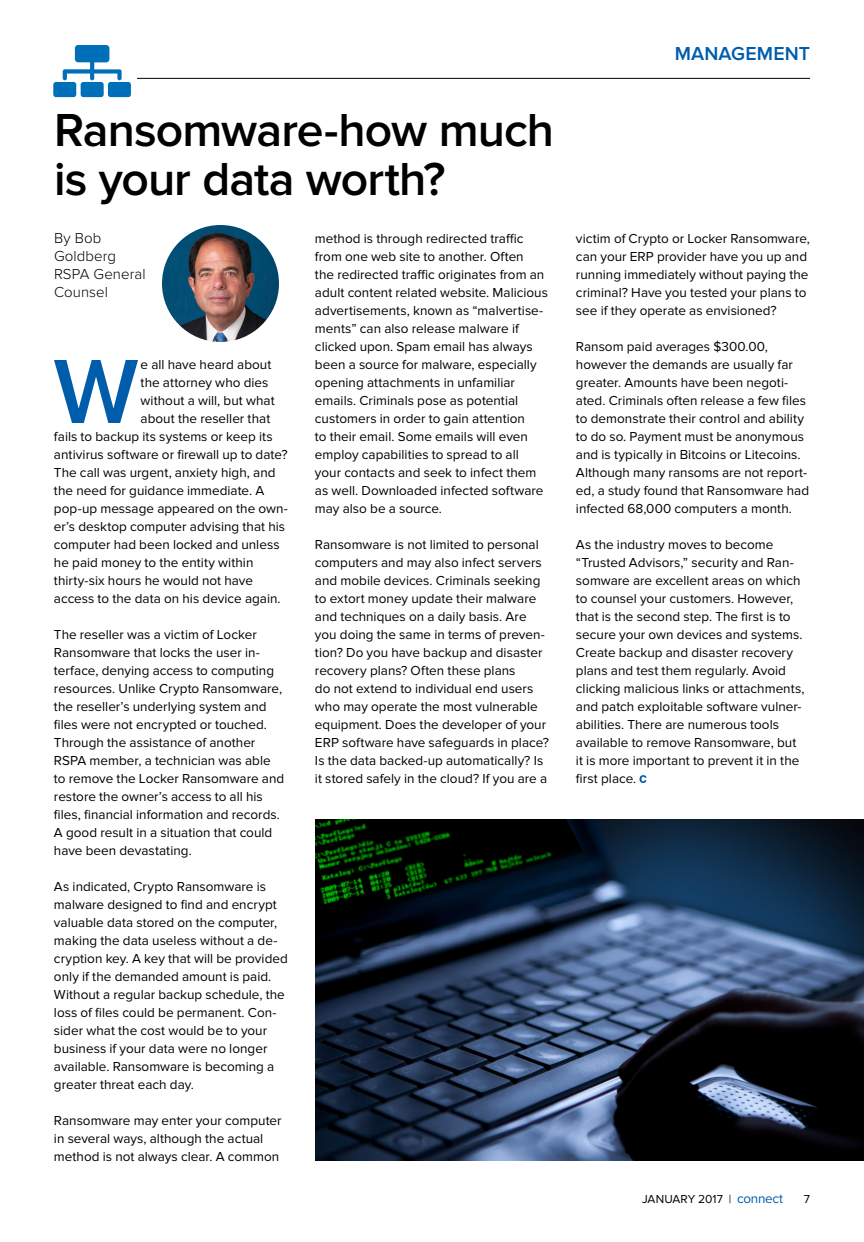
<style>
.page{position:relative;width:864px;height:1242px;background:#fff}
.page>*{position:absolute;margin:0;border:0;box-sizing:border-box;transform-origin:0 0}
.t1{font:600 94.5px "Proxima Nova";color:#005dac}
.t2{font:600 48px/49.5px "Proxima Nova";letter-spacing:-.02em;color:#000}
.t3{font:600 19.5px "Proxima Nova";letter-spacing:.005em;color:#005dac}
.t4{font:300 15px/18px "Proxima Nova";letter-spacing:.005em;color:#000}
.t5{font:13.5px/18px "Proxima Nova";color:#000}
.t6{font:12px "Proxima Nova";letter-spacing:.005em;color:#000}
.s1{font-size:13.5px;color:#005dac}
</style>
<div class="page">
<hr style="left:54px;top:78px;width:756px;height:1px;background:#000">
<svg style="left:640px;top:775px;width:6px;height:8px"></svg>
<img style="left:315px;top:819px;width:549px;height:342px">
<img style="left:162px;top:225px;width:117px;height:117px;border-radius:58px">
<div style="left:48px;top:72px;width:89px;height:11px;background:#fff"></div>
<div style="left:53px;top:82px;width:23px;height:15px;background:#006fba;border-radius:3px"></div>
<div style="left:108px;top:82px;width:23px;height:15px;background:#006fba;border-radius:3px"></div>
<div style="left:81px;top:82px;width:23px;height:15px;background:#006fba;border-radius:3px"></div>
<svg style="left:63px;top:45px;width:59px;height:35px"></svg>
<h2 class="t2" style="left:54px;top:106px;width:502px">Ransomware-how much is your data worth?</h2>
<p class="t4" style="left:54px;top:229px;width:93px">By Bob<br>Goldberg<br>RSPA General<br>Counsel</p>
<h1 class="t1" style="left:53px;top:337px;width:87px">W</h1>
<p class="t5" style="left:141px;top:356px;width:132px">e all have heard about</p>
<p class="t5" style="left:141px;top:374px;width:129px">the attorney who dies</p>
<p class="t5" style="left:141px;top:392px;width:136px">without a will, but what</p>
<p class="t5" style="left:141px;top:410px;width:131px">about the reseller that</p>
<p class="t5" style="left:54px;top:428px;width:220px">fails to backup its systems or keep its</p>
<p class="t5" style="left:54px;top:446px;width:235px">antivirus software or firewall up to date?</p>
<p class="t5" style="left:54px;top:464px;width:223px">The call was urgent, anxiety high, and</p>
<p class="t5" style="left:54px;top:482px;width:212px">the need for guidance immediate. A</p>
<p class="t5" style="left:54px;top:500px;width:235px">pop-up message appeared on the own-</p>
<p class="t5" style="left:54px;top:518px;width:233px">er’s desktop computer advising that his</p>
<p class="t5" style="left:54px;top:536px;width:227px">computer had been locked and unless</p>
<p class="t5" style="left:54px;top:554px;width:201px">he paid money to the entity within</p>
<p class="t5" style="left:54px;top:572px;width:201px">thirty-six hours he would not have</p>
<p class="t5" style="left:54px;top:590px;width:228px">access to the data on his device again.</p>
<p class="t5" style="left:54px;top:626px;width:232px">The reseller was a victim of Locker Ransomware that locks the user in&shy;terface, denying access to computing resources. Unlike Crypto Ransomware, the reseller’s underlying system and files were not encrypted or touched.<br>Through the assistance of another RSPA member, a technician was able to remove the Locker Ransomware and restore the owner’s access to all his files, financial information and records.<br>A good result in a situation that could have been devastating.</p>
<p class="t5" style="left:54px;top:878px;width:235px">As indicated, Crypto Ransomware is malware designed to find and encrypt valuable data stored on the computer, making the data useless without a de&shy;cryption key. A key that will be provided only if the demanded amount is paid.<br>Without a regular backup schedule, the loss of files could be permanent. Con&shy;sider what the cost would be to your business if your data were no longer available. Ransomware is becoming a greater threat each day.</p>
<p class="t5" style="left:54px;top:1112px;width:229px">Ransomware may enter your computer in several ways, although the actual method is not always clear. A common</p>
<p class="t5" style="left:315px;top:230px;width:234px">method is through redirected traffic from one web site to another. Often<br>the redirected traffic originates from an adult content related website. Malicious advertisements, known as “malvertise&shy;ments” can also release malware if clicked upon. Spam email has always been a source for malware, especially opening attachments in unfamiliar emails. Criminals pose as potential customers in order to gain attention<br>to their email. Some emails will even employ capabilities to spread to all your contacts and seek to infect them as well. Downloaded infected software may also be a source.</p>
<p class="t5" style="left:315px;top:535px;width:235px">Ransomware is not limited to personal computers and may also infect servers and mobile devices. Criminals seeking to extort money update their malware and techniques on a daily basis. Are you doing the same in terms of preven&shy;tion? Do you have backup and disaster recovery plans? Often these plans<br>do not extend to individual end users who may operate the most vulnerable equipment. Does the developer of your ERP software have safeguards in place?<br>Is the data backed-up automatically? Is it stored safely in the cloud? If you are a</p>
<h3 class="t3" style="left:675px;top:43px;width:137px">MANAGEMENT</h3>
<p class="t5" style="left:576px;top:229px;width:235px">victim of Crypto or Locker Ransomware, can your ERP provider have you up and running immediately without paying the criminal? Have you tested your plans to see if they operate as envisioned?</p>
<p class="t5" style="left:576px;top:337px;width:235px">Ransom paid averages $300.00, however the demands are usually far greater. Amounts have been negoti&shy;ated. Criminals often release a few files to demonstrate their control and ability to do so. Payment must be anonymous and is typically in Bitcoins or Litecoins.<br>Although many ransoms are not report&shy;ed, a study found that Ransomware had infected 68,000 computers a month.</p>
<p class="t5" style="left:576px;top:535px;width:230px">As the industry moves to become “Trusted Advisors,” security and Ran&shy;somware are excellent areas on which to counsel your customers. However, that is the second step. The first is to secure your own devices and systems.<br>Create backup and disaster recovery plans and test them regularly. Avoid clicking malicious links or attachments, and patch exploitable software vulner&shy;abilities. There are numerous tools available to remove Ransomware, but it is more important to prevent it in the first place.</p>
<p class="t6" style="left:642px;top:1192px;width:142px">JANUARY 2017 | <span class="s1">connect</span></p>
<p class="t6" style="left:804px;top:1192px;width:8px">7</p>
</div>
